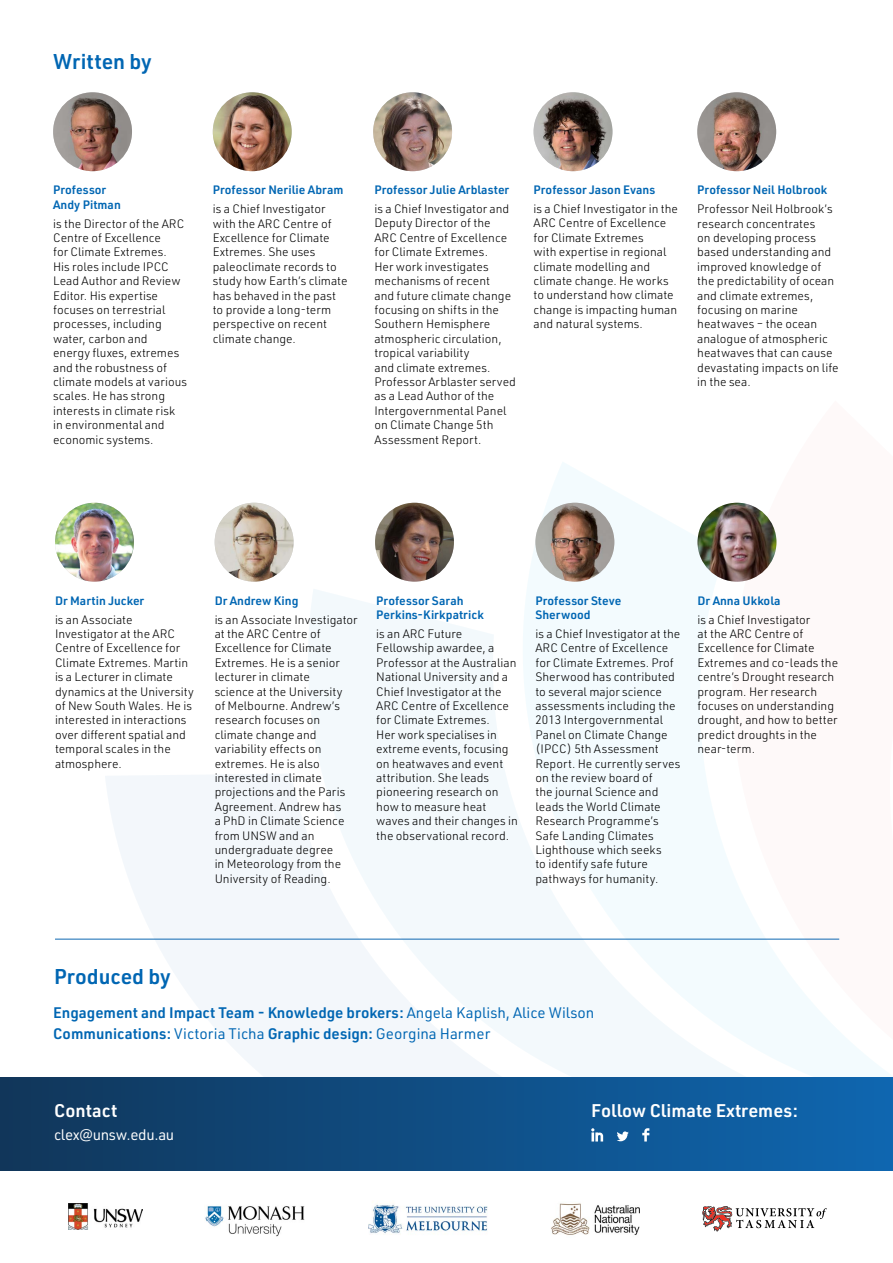
<style>
.page{position:relative;width:893px;height:1263px;background:#fff}
.page>*{position:absolute;margin:0;border:0;box-sizing:border-box;transform-origin:0 0}
.t1{font:600 21px "URWDIN";color:#0066b3}
.t2{font:600 18px "URWDIN";color:#fff}
.t3{font:600 15px/21px "URWDIN";color:#0066b3}
.t4{font:15px "URWDIN";letter-spacing:-.02em;color:#fff}
.t5{font:300 12px/14.4px "URWDIN";color:#000}
.t6{font:600 12px/14.4px "URWDIN";color:#0066b3}
.s1{font-weight:400}
</style>
<div class="page">
<svg style="left:105px;top:774px;width:186px;height:303px;fill:#f3f7fb"></svg>
<svg style="left:291px;top:589px;width:213px;height:488px;fill:#f3f9fc"></svg>
<svg style="left:504px;top:462px;width:204px;height:615px;fill:#f3fbfe"></svg>
<svg style="left:708px;top:502px;width:185px;height:575px"></svg>
<img style="left:551px;top:1203px;width:89px;height:32px">
<img style="left:205px;top:1206px;width:100px;height:31px">
<img style="left:368px;top:1204px;width:120px;height:31px">
<img style="left:68px;top:1203px;width:74px;height:26px">
<svg style="left:702px;top:1206px;width:125px;height:26px"></svg>
<div style="left:0;top:1077px;width:893px;height:93px;background:linear-gradient(to right,#11365a,#0f67b0)"></div>
<hr style="left:55px;top:939px;width:784px;height:1px;background:#0f68b2">
<img style="left:697px;top:92px;width:79px;height:79px;border-radius:39px">
<img style="left:55px;top:503px;width:79px;height:79px;border-radius:39px">
<img style="left:373px;top:92px;width:79px;height:79px;border-radius:39px">
<img style="left:375px;top:503px;width:79px;height:79px;border-radius:39px">
<img style="left:534px;top:92px;width:78px;height:79px;border-radius:39px">
<img style="left:535px;top:503px;width:79px;height:79px;border-radius:39px">
<img style="left:53px;top:92px;width:79px;height:79px;border-radius:39px">
<img style="left:697px;top:503px;width:79px;height:79px;border-radius:39px">
<img style="left:213px;top:92px;width:79px;height:79px;border-radius:39px">
<img style="left:215px;top:503px;width:79px;height:79px;border-radius:39px">
<svg style="left:617px;top:1131px;width:12px;height:10px"></svg>
<svg style="left:642px;top:1128px;width:7px;height:13px"></svg>
<svg style="left:591px;top:1128px;width:12px;height:13px"></svg>
<h1 class="t1" style="left:53px;top:47px;width:100px">Written by</h1>
<p class="t6" style="left:53px;top:182px;width:69px">Professor<br>Andy Pitman</p>
<p class="t5" style="left:53px;top:216px;width:135px">is the Director of the ARC<br>Centre of Excellence<br>for Climate Extremes.<br>His roles include IPCC<br>Lead Author and Review<br>Editor. His expertise focuses on terrestrial processes, including water, carbon and energy fluxes, extremes and the robustness of climate models at various scales. He has strong interests in climate risk in environmental and economic systems.</p>
<p class="t6" style="left:213px;top:182px;width:132px">Professor Nerilie Abram</p>
<p class="t5" style="left:213px;top:201px;width:136px">is a Chief Investigator with the ARC Centre of<br>Excellence for Climate<br>Extremes. She uses paleoclimate records to study how Earth’s climate has behaved in the past to provide a long-term perspective on recent climate change.</p>
<p class="t6" style="left:374px;top:182px;width:136px">Professor Julie Arblaster</p>
<p class="t5" style="left:374px;top:201px;width:143px">is a Chief Investigator and<br>Deputy Director of the<br>ARC Centre of Excellence for Climate Extremes.<br>Her work investigates mechanisms of recent<br>and future climate change focusing on shifts in the<br>Southern Hemisphere atmospheric circulation, tropical variability<br>and climate extremes.<br>Professor Arblaster served as a Lead Author of the<br>Intergovernmental Panel on Climate Change 5th<br>Assessment Report.</p>
<p class="t6" style="left:534px;top:182px;width:123px">Professor Jason Evans</p>
<p class="t5" style="left:534px;top:201px;width:146px">is a Chief Investigator in the<br>ARC Centre of Excellence for Climate Extremes<br>with expertise in regional climate modelling and climate change. He works to understand how climate change is impacting human and natural systems.</p>
<p class="t6" style="left:697px;top:183px;width:131px">Professor Neil Holbrook</p>
<p class="t5" style="left:697px;top:201px;width:143px">Professor Neil Holbrook’s research concentrates<br>on developing process based understanding and improved knowledge of the predictability of ocean and climate extremes, focusing on marine heatwaves – the ocean analogue of atmospheric heatwaves that can cause devastating impacts on life in the sea.</p>
<p class="t6" style="left:55px;top:593px;width:91px">Dr Martin Jucker</p>
<p class="t5" style="left:55px;top:612px;width:140px">is an Associate<br>Investigator at the ARC<br>Centre of Excellence for<br>Climate Extremes. Martin is a Lecturer in climate dynamics at the University of New South Wales. He is interested in interactions over different spatial and temporal scales in the atmosphere.</p>
<p class="t6" style="left:215px;top:593px;width:85px">Dr Andrew King</p>
<p class="t5" style="left:215px;top:612px;width:144px">is an Associate Investigator at the ARC Centre of<br>Excellence for Climate<br>Extremes. He is a senior lecturer in climate<br>science at the University<br>of Melbourne. Andrew’s research focuses on climate change and variability effects on extremes. He is also interested in climate projections and the Paris<br>Agreement. Andrew has<br>a PhD in Climate Science from UNSW and an undergraduate degree<br>in Meteorology from the<br>University of Reading.</p>
<p class="t6" style="left:376px;top:593px;width:109px">Professor Sarah<br>Perkins-Kirkpatrick</p>
<p class="t5" style="left:376px;top:626px;width:143px">is an ARC Future<br>Fellowship awardee, a<br>Professor at the Australian<br>National University and a<br>Chief Investigator at the<br>ARC Centre of Excellence for Climate Extremes.<br>Her work specialises in extreme events, focusing on heatwaves and event attribution. She leads pioneering research on how to measure heat waves and their changes in the observational record.</p>
<p class="t6" style="left:535px;top:593px;width:87px">Professor Steve<br>Sherwood</p>
<p class="t5" style="left:535px;top:626px;width:146px">is a Chief Investigator at the<br>ARC Centre of Excellence for Climate Extremes. Prof<br>Sherwood has contributed to several major science assessments including the<br>2013 Intergovernmental<br>Panel on Climate Change (IPCC) 5th Assessment<br>Report. He currently serves on the review board of<br>the journal Science and leads the World Climate<br>Research Programme’s<br>Safe Landing Climates<br>Lighthouse which seeks<br>to identify safe future pathways for humanity.</p>
<p class="t6" style="left:697px;top:593px;width:84px">Dr Anna Ukkola</p>
<p class="t5" style="left:697px;top:612px;width:142px">is a Chief Investigator<br>at the ARC Centre of<br>Excellence for Climate<br>Extremes and co-leads the centre’s Drought research program. Her research focuses on understanding drought, and how to better predict droughts in the near-term.</p>
<h1 class="t1" style="left:54px;top:963px;width:118px">Produced by</h1>
<p class="t3" style="left:53px;top:1001px;width:543px">Engagement and Impact Team - Knowledge brokers: <span class="s1">Angela Kaplish, Alice Wilson<br></span>Communications: <span class="s1">Victoria Ticha</span> Graphic design: <span class="s1">Georgina Harmer</span></p>
<h2 class="t2" style="left:54px;top:1098px;width:65px">Contact</h2>
<h2 class="t2" style="left:591px;top:1098px;width:208px">Follow Climate Extremes:</h2>
<p class="t4" style="left:54px;top:1125px;width:122px">clex@unsw.edu.au</p>
</div>
